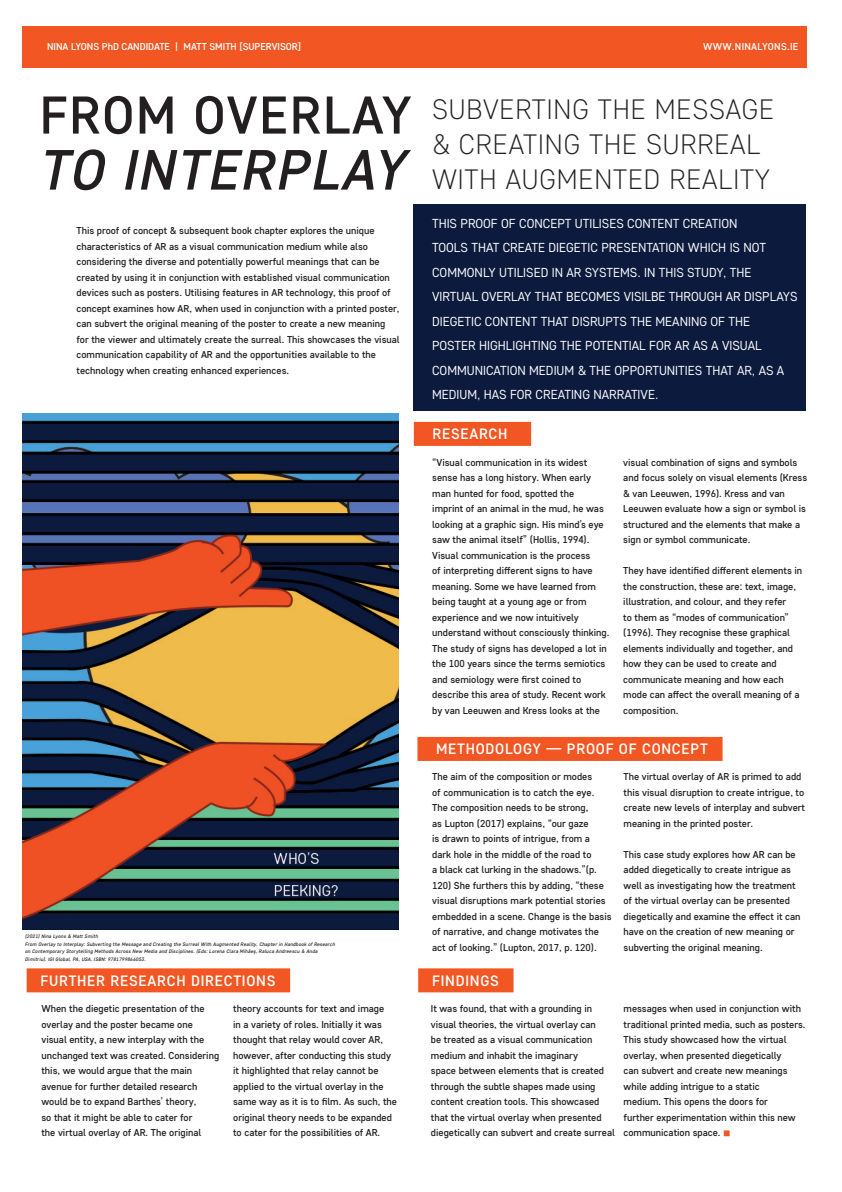
<style>
.page{position:relative;width:842px;height:1192px;background:#fff}
.page>*{position:absolute;margin:0;border:0;box-sizing:border-box;transform-origin:0 0}
.t1{font:italic 500 56.5px "Core Sans D45";letter-spacing:.03em;color:#231f20}
.t2{font:500 53px "Core Sans D45";letter-spacing:.03em;color:#231f20}
.t3{font:300 28px/35px "Core Sans D25";letter-spacing:.03em;color:#231f20}
.t4{font:500 15px "Core Sans D45";letter-spacing:.05em;color:#fff}
.t5{font:13px/24.5px "Core Sans D35";color:#fff}
.t6{font:500 10px/15.5px "Core Sans D45";color:#231f20}
.t7{font:500 10px "Core Sans D45";color:#fff}
.t8{font:500 10px "Core Sans D45";letter-spacing:.03em;color:#fff}
.t9{font:italic 500 5px/7.5px "Core Sans D45";letter-spacing:.03em;color:#231f20}
.s1{color:#f15623}
</style>
<div class="page">
<div style="left:23px;top:27px;width:784px;height:41px;background:#f15623"></div>
<div style="left:414px;top:204px;width:392px;height:207px;background:#0c1a3d"></div>
<div style="left:414px;top:422px;width:117px;height:24px;background:#f15623"></div>
<div style="left:417px;top:737px;width:305px;height:24px;background:#f15623"></div>
<div style="left:418px;top:968px;width:95px;height:24px;background:#f15623"></div>
<div style="left:27px;top:968px;width:263px;height:24px;background:#f15623"></div>
<img style="left:23px;top:413px;width:376px;height:516px">
<p class="t7" style="left:47px;top:40px;width:255px">NINA LYONS PhD CANDIDATE | MATT SMITH [SUPERVISOR]</p>
<p class="t8" style="left:703px;top:40px;width:97px">WWW.NINALYONS.IE</p>
<h2 class="t2" style="left:40px;top:81px;width:374px">FROM OVERLAY</h2>
<h1 class="t1" style="left:40px;top:133px;width:368px">TO INTERPLAY</h1>
<p class="t6" style="left:77px;top:223px;width:325px">This proof of concept &amp; subsequent book chapter explores the unique characteristics of AR as a visual communication medium while also considering the diverse and potentially powerful meanings that can be created by using it in conjunction with established visual communication devices such as posters. Utilising features in AR technology, this proof of concept examines how AR, when used in conjunction with a printed poster, can subvert the original meaning of the poster to create a new meaning for the viewer and ultimately create the surreal. This showcases the visual communication capability of AR and the opportunities available to the technology when creating enhanced experiences.</p>
<p class="t9" style="left:25px;top:932px;width:312px">(2021) Nina Lyons &amp; Matt Smith<br>From Overlay to Interplay: Subverting the Message and Creating the Surreal With Augmented Reality, Chapter in Handbook of Research on Contemporary Storytelling Methods Across New Media and Disciplines. (Eds: Lorena Clara Mihăeş, Raluca Andreescu &amp; Anda Dimitriu). IGI Global, PA, USA. ISBN: 9781799866053.</p>
<h3 class="t3" style="left:432px;top:91px;width:344px">SUBVERTING THE MESSAGE &amp; CREATING THE SURREAL<br>WITH AUGMENTED REALITY</h3>
<p class="t5" style="left:432px;top:211px;width:367px">THIS PROOF OF CONCEPT UTILISES CONTENT CREATION<br>TOOLS THAT CREATE DIEGETIC PRESENTATION WHICH IS NOT COMMONLY UTILISED IN AR SYSTEMS. IN THIS STUDY, THE VIRTUAL OVERLAY THAT BECOMES VISILBE THROUGH AR DISPLAYS DIEGETIC CONTENT THAT DISRUPTS THE MEANING OF THE<br>POSTER HIGHLIGHTING THE POTENTIAL FOR AR AS A VISUAL COMMUNICATION MEDIUM &amp; THE OPPORTUNITIES THAT AR, AS A MEDIUM, HAS FOR CREATING NARRATIVE.</p>
<h3 class="t4" style="left:432px;top:424px;width:77px">RESEARCH</h3>
<p class="t6" style="left:432px;top:454px;width:179px">“Visual communication in its widest sense has a long history. When early man hunted for food, spotted the<br>imprint of an animal in the mud, he was looking at a graphic sign. His mind’s eye saw the animal itself” (Hollis, 1994).<br>Visual communication is the process<br>of interpreting different signs to have meaning. Some we have learned from being taught at a young age or from experience and we now intuitively understand without consciously thinking.<br>The study of signs has developed a lot in the 100 years since the terms semiotics and semiology were first coined to describe this area of study. Recent work by van Leeuwen and Kress looks at the</p>
<p class="t6" style="left:623px;top:454px;width:185px">visual combination of signs and symbols and focus solely on visual elements (Kress &amp; van Leeuwen, 1996). Kress and van Leeuwen evaluate how a sign or symbol is structured and the elements that make a sign or symbol communicate.</p>
<p class="t6" style="left:623px;top:562px;width:181px">They have identified different elements in the construction, these are: text, image, illustration, and colour, and they refer<br>to them as “modes of communication” (1996). They recognise these graphical elements individually and together, and how they can be used to create and communicate meaning and how each mode can affect the overall meaning of a composition.</p>
<h3 class="t4" style="left:436px;top:739px;width:273px">METHODOLOGY — PROOF OF CONCEPT</h3>
<p class="t6" style="left:432px;top:769px;width:181px">The aim of the composition or modes<br>of communication is to catch the eye.<br>The composition needs to be strong,<br>as Lupton (2017) explains, “our gaze<br>is drawn to points of intrigue, from a<br>dark hole in the middle of the road to<br>a black cat lurking in the shadows.”(p.<br>120) She furthers this by adding, “these visual disruptions mark potential stories embedded in a scene. Change is the basis of narrative, and change motivates the act of looking.” (Lupton, 2017, p. 120).</p>
<p class="t6" style="left:624px;top:769px;width:183px">The virtual overlay of AR is primed to add this visual disruption to create intrigue, to create new levels of interplay and subvert meaning in the printed poster.</p>
<p class="t6" style="left:624px;top:846px;width:179px">This case study explores how AR can be added diegetically to create intrigue as well as investigating how the treatment of the virtual overlay can be presented diegetically and examine the effect it can have on the creation of new meaning or subverting the original meaning.</p>
<h3 class="t4" style="left:41px;top:971px;width:236px">FURTHER RESEARCH DIRECTIONS</h3>
<h3 class="t4" style="left:432px;top:971px;width:68px">FINDINGS</h3>
<p class="t6" style="left:431px;top:1001px;width:185px">It was found, that with a grounding in visual theories, the virtual overlay can<br>be treated as a visual communication medium and inhabit the imaginary<br>space between elements that is created through the subtle shapes made using content creation tools. This showcased that the virtual overlay when presented diegetically can subvert and create surreal</p>
<p class="t6" style="left:41px;top:1001px;width:179px">When the diegetic presentation of the overlay and the poster became one visual entity, a new interplay with the unchanged text was created. Considering this, we would argue that the main avenue for further detailed research would be to expand Barthes’ theory,<br>so that it might be able to cater for<br>the virtual overlay of AR. The original</p>
<p class="t6" style="left:624px;top:1001px;width:184px">messages when used in conjunction with traditional printed media, such as posters.<br>This study showcased how the virtual overlay, when presented diegetically<br>can subvert and create new meanings while adding intrigue to a static<br>medium. This opens the doors for<br>further experimentation within this new communication space. <span class="s1">■</span></p>
<p class="t6" style="left:233px;top:1001px;width:165px">theory accounts for text and image<br>in a variety of roles. Initially it was thought that relay would cover AR, however, after conducting this study it highlighted that relay cannot be applied to the virtual overlay in the same way as it is to film. As such, the original theory needs to be expanded to cater for the possibilities of AR.</p>
</div>
